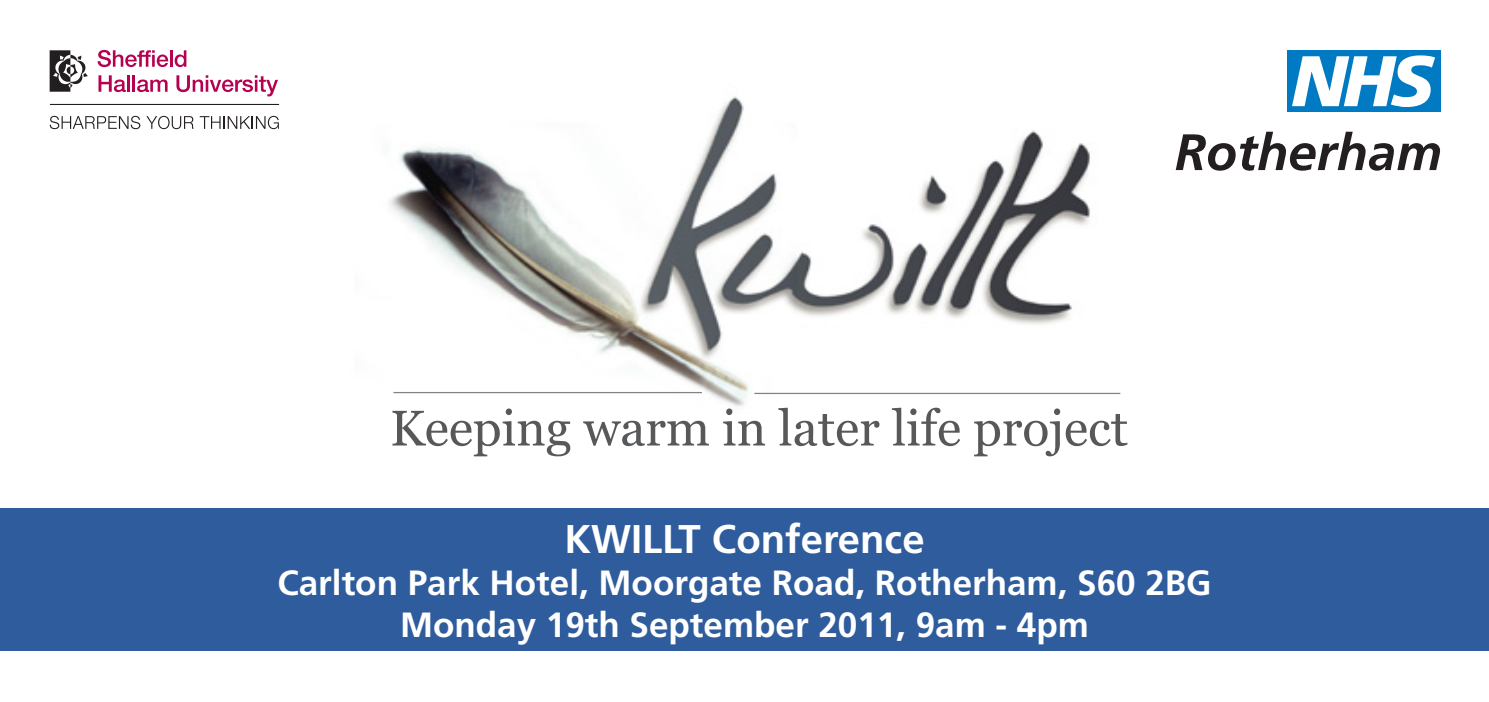
<style>
.page{position:relative;width:1489px;height:702px;background:#fff}
.page>*{position:absolute;margin:0;border:0;box-sizing:border-box;transform-origin:0 0}
.t1{font:50px "Georgia";color:#57585a}
.t2{font:700 40px "Frutiger";color:#fff}
.t3{font:700 35px/42px "Frutiger";color:#fff;text-align:center}
</style>
<div class="page">
<div style="left:0;top:508px;width:1488px;height:143px;background:#2f5c9c"></div>
<img style="left:277px;top:96px;width:844px;height:311px">
<hr style="left:754px;top:393px;width:366px;height:1px;background:#808285">
<hr style="left:393px;top:392px;width:309px;height:1px;background:#808285">
<div style="left:1287px;top:50px;width:153px;height:62px;background:#007ac2"></div>
<svg style="left:1292px;top:55px;width:142px;height:52px"></svg>
<svg style="left:1175px;top:132px;width:264px;height:39px"></svg>
<svg style="left:50px;top:50px;width:38px;height:42px"></svg>
<svg style="left:98px;top:50px;width:70px;height:17px"></svg>
<hr style="left:170px;top:50px;width:3px;height:17px;background:#b60150">
<svg style="left:175px;top:50px;width:11px;height:17px"></svg>
<svg style="left:98px;top:75px;width:28px;height:17px"></svg>
<hr style="left:127px;top:75px;width:3px;height:17px;background:#b60150">
<hr style="left:132px;top:75px;width:3px;height:17px;background:#b60150">
<svg style="left:137px;top:79px;width:30px;height:13px"></svg>
<svg style="left:176px;top:75px;width:102px;height:21px"></svg>
<svg style="left:50px;top:116px;width:90px;height:13px"></svg>
<svg style="left:146px;top:116px;width:48px;height:13px"></svg>
<svg style="left:200px;top:116px;width:79px;height:13px"></svg>
<hr style="left:50px;top:104px;width:229px;height:1px;background:#231f20">
<h1 class="t1" style="left:390px;top:400px;width:739px">Keeping warm in later life project</h1>
<p class="t2" style="left:564px;top:515px;width:362px">KWILLT Conference</p>
<p class="t3" style="left:277px;top:562px;width:935px">Carlton Park Hotel, Moorgate Road, Rotherham, S60 2BG<br>Monday 19th September 2011, 9am - 4pm</p>
</div>
